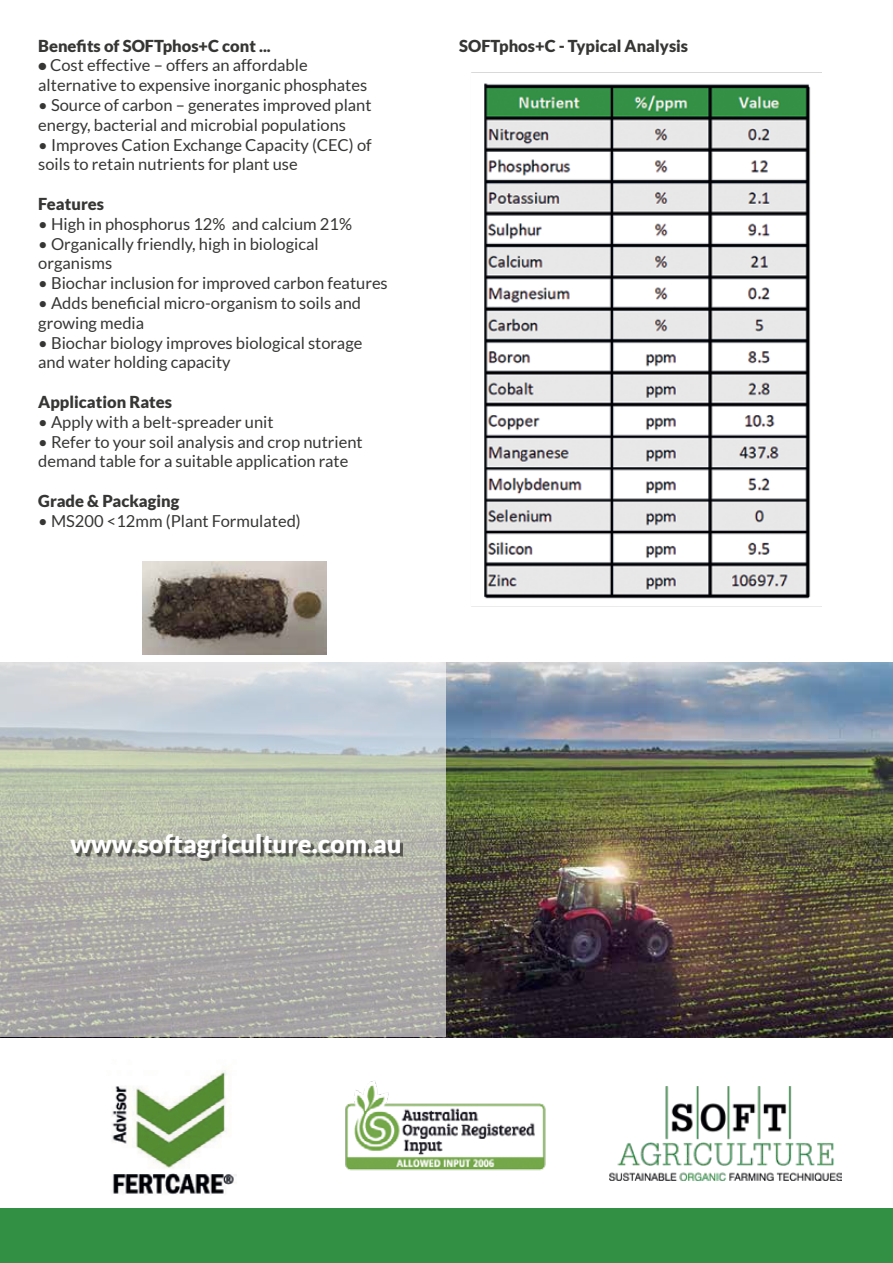
<style>
.page{position:relative;width:893px;height:1263px;background:#fff}
.page>*{position:absolute;margin:0;border:0;box-sizing:border-box;transform-origin:0 0}
.t1{font:900 25.5px "Lato";color:#fff}
.t2{font:16.5px/19.8px "Lato";color:#363635}
.t3{font:900 16.5px "Lato";color:#363635}
.s1{font-weight:900;font-size:15px}
</style>
<div class="page">
<img style="left:446px;top:662px;width:446px;height:375px">
<div style="left:0;top:1208px;width:893px;height:55px;background:#329045"></div>
<svg style="left:0;top:662px;width:446px;height:375px;background:#b9bcb6"></svg>
<div style="left:73px;top:837px;width:330px;height:24px;background:#000;opacity:.54"></div>
<img style="left:112px;top:1071px;width:124px;height:123px">
<img style="left:345px;top:1081px;width:201px;height:90px">
<img style="left:609px;top:1087px;width:232px;height:94px">
<img style="left:471px;top:72px;width:350px;height:535px">
<img style="left:142px;top:561px;width:185px;height:94px">
<p class="t3" style="left:38px;top:36px;width:234px">Benefits of SOFTphos+C cont ...</p>
<p class="t2" style="left:38px;top:55px;width:330px"><span class="s1">•</span> Cost effective – offers an affordable alternative to expensive inorganic phosphates</p>
<p class="t2" style="left:38px;top:95px;width:335px">• Source of carbon – generates improved plant energy, bacterial and microbial populations</p>
<p class="t2" style="left:38px;top:135px;width:335px">• Improves Cation Exchange Capacity (CEC) of soils to retain nutrients for plant use</p>
<p class="t3" style="left:38px;top:194px;width:67px">Features</p>
<p class="t2" style="left:38px;top:214px;width:315px">• High in phosphorus 12% and calcium 21%</p>
<p class="t2" style="left:38px;top:234px;width:282px">• Organically friendly, high in biological organisms</p>
<p class="t2" style="left:38px;top:273px;width:351px">• Biochar inclusion for improved carbon features</p>
<p class="t2" style="left:38px;top:293px;width:324px">• Adds beneficial micro-organism to soils and growing media</p>
<p class="t2" style="left:38px;top:333px;width:326px">• Biochar biology improves biological storage and water holding capacity</p>
<p class="t3" style="left:38px;top:392px;width:135px">Application Rates</p>
<p class="t2" style="left:38px;top:412px;width:237px">• Apply with a belt-spreader unit</p>
<p class="t2" style="left:38px;top:432px;width:326px">• Refer to your soil analysis and crop nutrient demand table for a suitable application rate</p>
<p class="t3" style="left:38px;top:491px;width:143px">Grade &amp; Packaging</p>
<p class="t2" style="left:38px;top:511px;width:264px">• MS200 &lt;12mm (Plant Formulated)</p>
<p class="t3" style="left:459px;top:36px;width:230px">SOFTphos+C - Typical Analysis</p>
<h1 class="t1" style="left:70px;top:829px;width:333px">www.softagriculture.com.au</h1>
</div>
